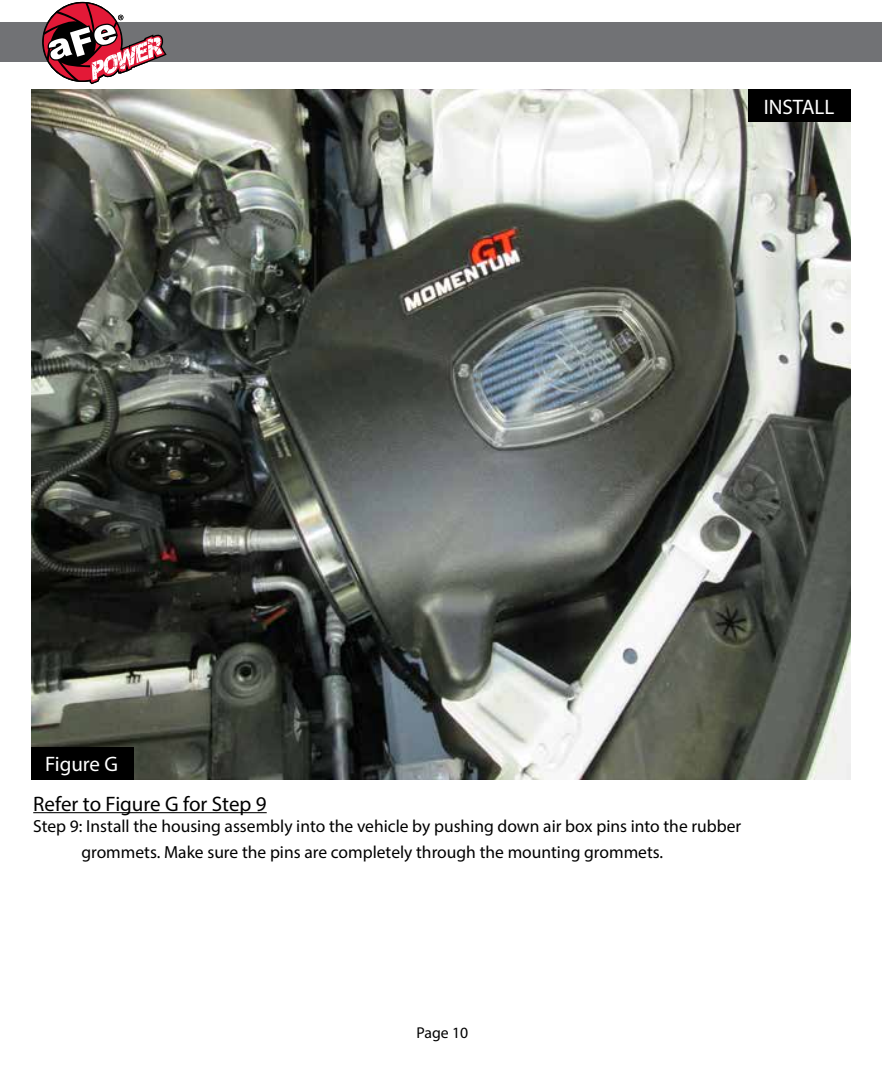
<style>
.page{position:relative;width:882px;height:1071px;background:#fff}
.page>*{position:absolute;margin:0;border:0;box-sizing:border-box;transform-origin:0 0}
.t1{font:21px "Myriad Pro";color:#000}
.t2{font:21px "Myriad Pro";color:#fff}
.t3{font:17.5px/26.2px "Myriad Pro";color:#000}
.t4{font:15.75px "Myriad Pro";color:#000}
</style>
<div class="page">
<img style="left:32px;top:90px;width:818px;height:690px">
<div style="left:0;top:23px;width:882px;height:39px;background:#717275"></div>
<svg style="left:43px;top:3px;width:124px;height:82px"></svg>
<hr style="left:33px;top:812px;width:234px;height:1px;background:#000">
<div style="left:32px;top:747px;width:102px;height:33px;background:#000"></div>
<div style="left:748px;top:89px;width:102px;height:33px;background:#000"></div>
<p class="t2" style="left:764px;top:94px;width:72px">INSTALL</p>
<p class="t2" style="left:45px;top:751px;width:75px">Figure G</p>
<p class="t1" style="left:33px;top:791px;width:235px">Refer to Figure G for Step 9</p>
<p class="t3" style="left:81px;top:812px;width:661px;text-indent:-48px">Step 9: Install the housing assembly into the vehicle by pushing down air box pins into the rubber grommets. Make sure the pins are completely through the mounting grommets.</p>
<p class="t4" style="left:416px;top:1023px;width:53px">Page 10</p>
</div>
